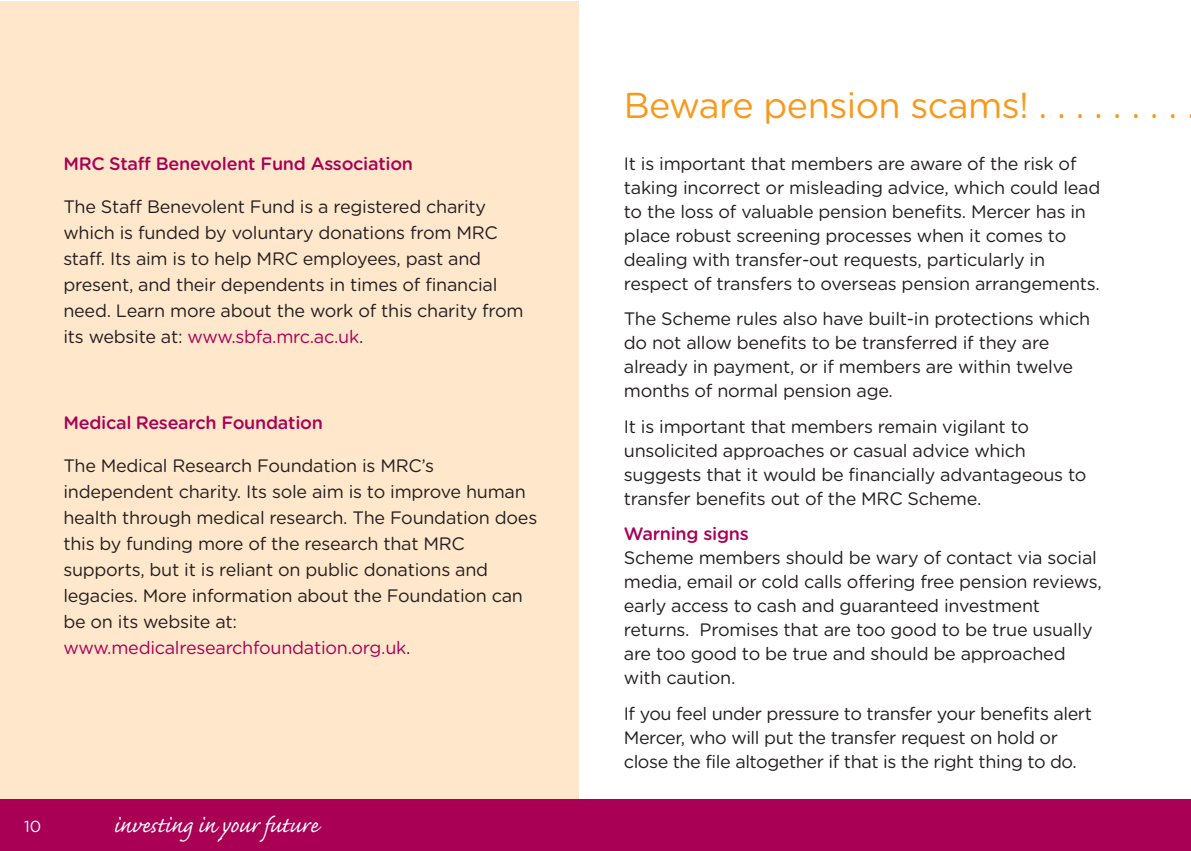
<style>
.page{position:relative;width:1191px;height:851px;background:#fff}
.page>*{position:absolute;margin:0;border:0;box-sizing:border-box;transform-origin:0 0}
.t1{font:36px "Gotham Rounded";letter-spacing:-.015em;color:#f8991c}
.t2{font:28px "Caflisch Script";color:#fff}
.t3{font:18px/24px "Gotham Rounded";letter-spacing:-.015em;color:#231f20}
.t4{font:500 18px "Gotham Rounded";letter-spacing:-.015em;color:#a90056}
.t5{font:16px "Gotham Rounded";color:#fff}
.s1{color:#a90056}
</style>
<div class="page">
<div style="left:0;top:1px;width:578px;height:849px;background:#ffe7cb"></div>
<div style="left:0;top:799px;width:1191px;height:51px;background:#a90056"></div>
<p class="t4" style="left:63px;top:157px;width:351px">MRC Staff Benevolent Fund Association</p>
<p class="t3" style="left:63px;top:195px;width:462px;line-height:26px">The Staff Benevolent Fund is a registered charity which is funded by voluntary donations from MRC staff. Its aim is to help MRC employees, past and present, and their dependents in times of financial need. Learn more about the work of this charity from its website at: <span class="s1">www.sbfa.mrc.ac.uk</span>.</p>
<p class="t4" style="left:63px;top:416px;width:261px">Medical Research Foundation</p>
<p class="t3" style="left:63px;top:454px;width:475px;line-height:26px">The Medical Research Foundation is MRC’s independent charity. Its sole aim is to improve human health through medical research. The Foundation does this by funding more of the research that MRC supports, but it is reliant on public donations and legacies. More information about the Foundation can be on its website at: <span class="s1">www.medicalresearchfoundation.org.uk</span>.</p>
<p class="t5" style="left:24px;top:820px;width:19px">10</p>
<h2 class="t2" style="left:113px;top:814px;width:206px">investing in your future</h2>
<h1 class="t1" style="left:624px;top:92px;width:555px">Beware pension scams! . . . . . . . .</h1>
<p class="t3" style="left:624px;top:153px;width:478px">It is important that members are aware of the risk of taking incorrect or misleading advice, which could lead to the loss of valuable pension benefits. Mercer has in place robust screening processes when it comes to dealing with transfer-out requests, particularly in respect of transfers to overseas pension arrangements.</p>
<p class="t3" style="left:624px;top:308px;width:468px">The Scheme rules also have built-in protections which do not allow benefits to be transferred if they are already in payment, or if members are within twelve months of normal pension age.</p>
<p class="t3" style="left:624px;top:415px;width:464px">It is important that members remain vigilant to unsolicited approaches or casual advice which suggests that it would be financially advantageous to transfer benefits out of the MRC Scheme.</p>
<p class="t4" style="left:624px;top:527px;width:126px">Warning signs</p>
<p class="t3" style="left:624px;top:547px;width:479px">Scheme members should be wary of contact via social media, email or cold calls offering free pension reviews, early access to cash and guaranteed investment returns. Promises that are too good to be true usually are too good to be true and should be approached with caution.</p>
<p class="t3" style="left:624px;top:702px;width:470px">If you feel under pressure to transfer your benefits alert<br>Mercer, who will put the transfer request on hold or close the file altogether if that is the right thing to do.</p>
</div>
